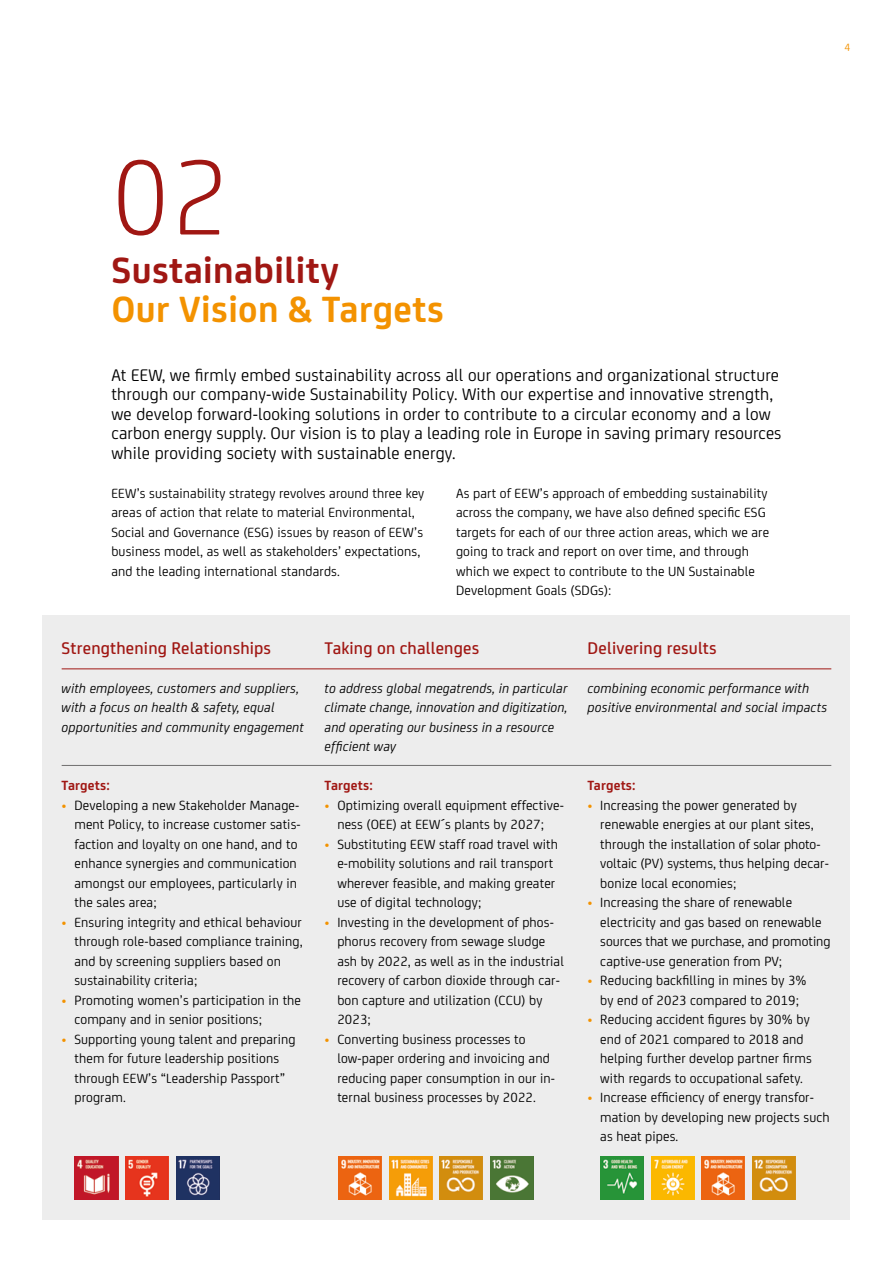
<style>
.page{position:relative;width:893px;height:1263px;background:#fff}
.page>*{position:absolute;margin:0;border:0;box-sizing:border-box;transform-origin:0 0}
.t1{font:300 114px "EEW";color:#a01713}
.t2{font:700 39px "EEW";letter-spacing:.01em;color:#f39200}
.t3{font:700 39px "EEW";letter-spacing:.01em;color:#a01713}
.t4{font:18px/19.5px "EEW";letter-spacing:.01em;color:#000}
.t5{font:500 18px "EEW";letter-spacing:.01em;color:#a01713}
.t6{font:14.25px/19.5px "EEW";letter-spacing:.01em;color:#000}
.t7{font:italic 14.25px/19.5px "EEW";letter-spacing:.01em;color:#000}
.t8{font:700 14.25px "EEW";letter-spacing:.01em;color:#a01713}
.t9{font:11.25px "EEW";color:#f39200}
.s1{color:#f39200}
</style>
<div class="page">
<div style="left:43px;top:615px;width:807px;height:604px;background:#ededed"></div>
<img style="left:75px;top:1157px;width:43px;height:43px">
<img style="left:125px;top:1157px;width:44px;height:43px">
<img style="left:176px;top:1157px;width:43px;height:43px">
<img style="left:338px;top:1157px;width:44px;height:43px">
<img style="left:389px;top:1157px;width:43px;height:43px">
<img style="left:440px;top:1157px;width:43px;height:43px">
<img style="left:490px;top:1157px;width:43px;height:43px">
<img style="left:600px;top:1157px;width:44px;height:43px">
<img style="left:651px;top:1157px;width:43px;height:43px">
<img style="left:702px;top:1157px;width:43px;height:43px">
<img style="left:752px;top:1157px;width:43px;height:43px">
<hr style="left:62px;top:668px;width:769px;height:1px;background:#a01713">
<hr style="left:62px;top:765px;width:769px;height:1px;background:#706f6f">
<p class="t9" style="left:845px;top:39px;width:7px">4</p>
<h1 class="t1" style="left:111px;top:116px;width:119px">02</h1>
<h2 class="t3" style="left:111px;top:241px;width:229px">Sustainability</h2>
<h2 class="t2" style="left:111px;top:280px;width:334px">Our Vision &amp; Targets</h2>
<p class="t4" style="left:111px;top:364px;width:672px">At EEW, we firmly embed sustainability across all our operations and organizational structure through our company-wide Sustainability Policy. With our expertise and innovative strength, we develop forward-looking solutions in order to contribute to a circular economy and a low carbon energy supply. Our vision is to play a leading role in Europe in saving primary resources while providing society with sustainable energy.</p>
<p class="t6" style="left:111px;top:482px;width:314px">EEW’s sustainability strategy revolves around three key areas of action that relate to material Environmental, Social and Governance (ESG) issues by reason of EEW’s business model, as well as stakeholders’ expectations, and the leading international standards.</p>
<p class="t6" style="left:456px;top:482px;width:315px">As part of EEW’s approach of embedding sustainability across the company, we have also defined specific ESG targets for each of our three action areas, which we are going to track and report on over time, and through which we expect to contribute to the UN Sustainable Development Goals (SDGs):</p>
<p class="t5" style="left:62px;top:635px;width:211px">Strengthening Relationships</p>
<p class="t7" style="left:62px;top:678px;width:244px">with employees, customers and suppliers, with a focus on health &amp; safety, equal opportunities and community engagement</p>
<p class="t8" style="left:62px;top:775px;width:50px">Targets:</p>
<p class="t6" style="left:74px;top:794px;width:228px;text-indent:-13px"><span class="s1">•</span> Developing a new Stakeholder Manage&shy;ment Policy, to increase customer satis&shy;faction and loyalty on one hand, and to enhance synergies and communication amongst our employees, particularly in the sales area;</p>
<p class="t6" style="left:74px;top:911px;width:230px;text-indent:-13px"><span class="s1">•</span> Ensuring integrity and ethical behaviour through role-based compliance training, and by screening suppliers based on sustainability criteria;</p>
<p class="t6" style="left:74px;top:989px;width:228px;text-indent:-13px"><span class="s1">•</span> Promoting women’s participation in the company and in senior positions;</p>
<p class="t6" style="left:74px;top:1028px;width:223px;text-indent:-13px"><span class="s1">•</span> Supporting young talent and preparing them for future leadership positions through EEW’s “Leadership Passport” program.</p>
<p class="t5" style="left:325px;top:635px;width:156px">Taking on challenges</p>
<p class="t7" style="left:325px;top:678px;width:245px">to address global megatrends, in particular climate change, innovation and digitization, and operating our business in a resource efficient way</p>
<p class="t8" style="left:325px;top:775px;width:50px">Targets:</p>
<p class="t6" style="left:325px;top:794px;width:241px;text-align:center"><span class="s1">•</span> Optimizing overall equipment effective&shy;ness (OEE) at EEW´s plants by 2027;</p>
<p class="t6" style="left:337px;top:833px;width:222px;text-indent:-13px"><span class="s1">•</span> Substituting EEW staff road travel with e-mobility solutions and rail transport wherever feasible, and making greater use of digital technology;</p>
<p class="t6" style="left:337px;top:911px;width:228px;text-indent:-13px"><span class="s1">•</span> Investing in the development of phos&shy;phorus recovery from sewage sludge ash by 2022, as well as in the industrial recovery of carbon dioxide through car&shy;bon capture and utilization (CCU) by<br>2023;</p>
<p class="t6" style="left:337px;top:1028px;width:219px;text-indent:-13px"><span class="s1">•</span> Converting business processes to low-paper ordering and invoicing and reducing paper consumption in our in&shy;ternal business processes by 2022.</p>
<p class="t5" style="left:587px;top:635px;width:131px">Delivering results</p>
<p class="t7" style="left:587px;top:678px;width:241px">combining economic performance with positive environmental and social impacts</p>
<p class="t8" style="left:587px;top:775px;width:50px">Targets:</p>
<p class="t6" style="left:600px;top:794px;width:230px;text-indent:-13px"><span class="s1">•</span> Increasing the power generated by renewable energies at our plant sites, through the installation of solar photo&shy;voltaic (PV) systems, thus helping decar&shy;bonize local economies;</p>
<p class="t6" style="left:600px;top:892px;width:232px;text-indent:-13px"><span class="s1">•</span> Increasing the share of renewable electricity and gas based on renewable sources that we purchase, and promoting captive-use generation from PV;</p>
<p class="t6" style="left:587px;top:970px;width:221px;text-align:center"><span class="s1">•</span> Reducing backfilling in mines by 3% by end of 2023 compared to 2019;</p>
<p class="t6" style="left:600px;top:1009px;width:213px;text-indent:-13px"><span class="s1">•</span> Reducing accident figures by 30% by end of 2021 compared to 2018 and helping further develop partner firms with regards to occupational safety.</p>
<p class="t6" style="left:600px;top:1087px;width:231px;text-indent:-13px"><span class="s1">•</span> Increase efficiency of energy transfor&shy;mation by developing new projects such as heat pipes.</p>
</div>
